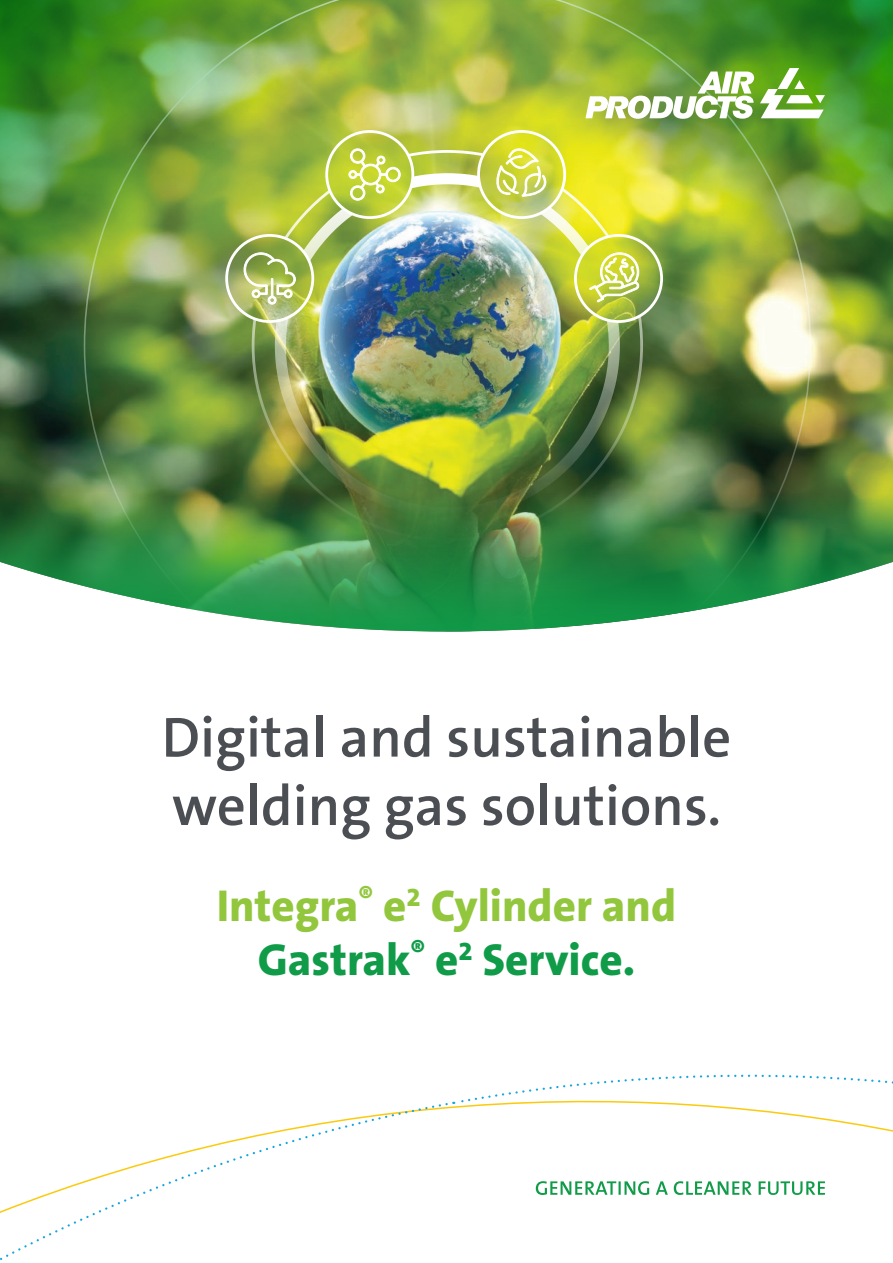
<style>
.page{position:relative;width:893px;height:1263px;background:#fff}
.page>*{position:absolute;margin:0;border:0;box-sizing:border-box;transform-origin:0 0}
.t1{font:600 57px/68.4px "The Sans LF";color:#4b4e53}
.t2{font:800 45px "The Sans B8";color:#92c73d}
.t3{font:800 45px "The Sans B8";color:#109b48}
</style>
<div class="page">
<img style="left:0;top:0;width:893px;height:631px">
<svg style="left:449px;top:1102px;width:444px;height:88px"></svg>
<svg style="left:0;top:1103px;width:449px;height:157px"></svg>
<svg style="left:453px;top:1074px;width:440px;height:31px"></svg>
<svg style="left:536px;top:1181px;width:289px;height:14px"></svg>
<img style="left:0;top:0;width:423px;height:423px">
<img style="left:469px;top:0;width:424px;height:423px">
<svg style="left:760px;top:68px;width:65px;height:50px"></svg>
<svg style="left:585px;top:72px;width:169px;height:47px"></svg>
<p class="t1" style="left:162px;top:704px;width:571px">Digital and sustainable welding gas solutions.</p>
<p class="t2" style="left:217px;top:882px;width:461px">Integra<sup>®</sup> e<sup>2</sup> Cylinder and</p>
<p class="t3" style="left:258px;top:936px;width:379px">Gastrak<sup>®</sup> e<sup>2</sup> Service.</p>
</div>
